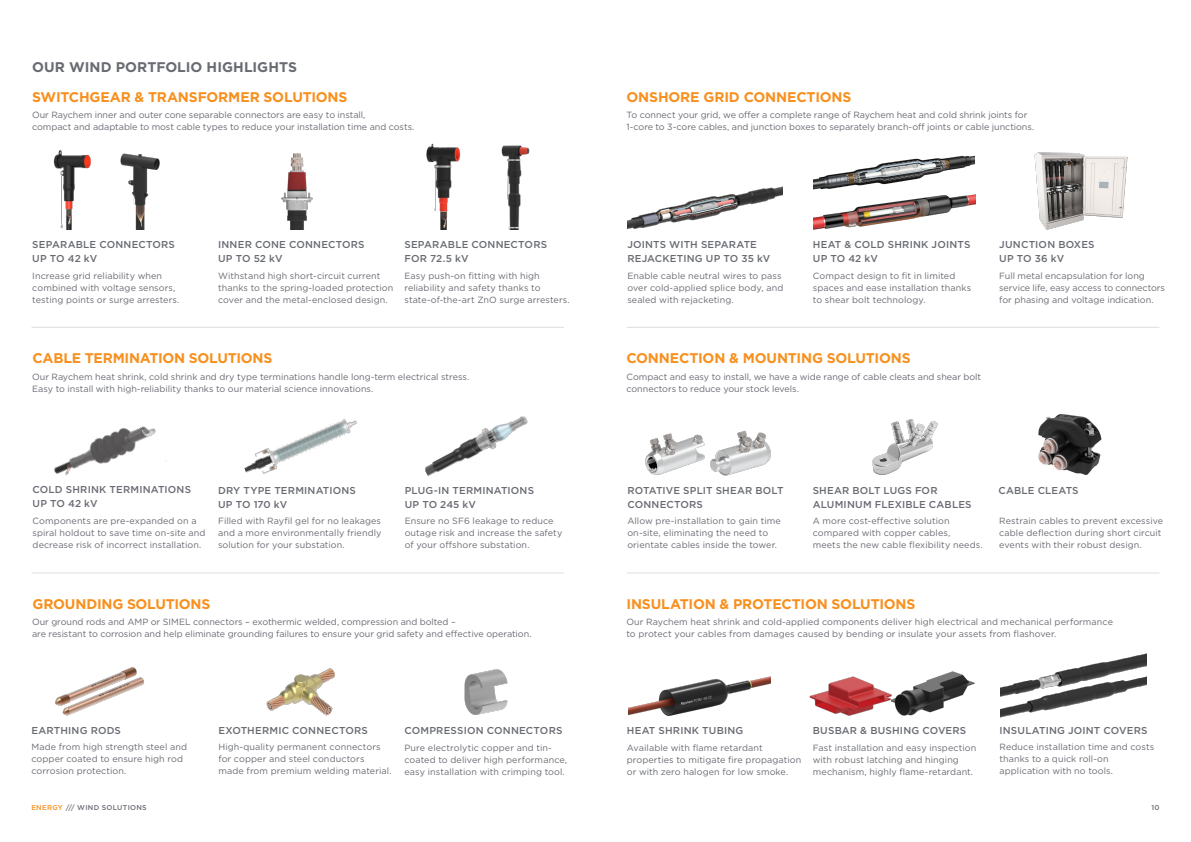
<style>
.page{position:relative;width:1191px;height:842px;background:#fff}
.page>*{position:absolute;margin:0;border:0;box-sizing:border-box;transform-origin:0 0}
.t1{font:700 14px "Gotham";letter-spacing:-.015em;color:#f7901e}
.t2{font:700 14px "Gotham";letter-spacing:.005em;color:#696b73}
.t3{font:500 10px/14px "Gotham";letter-spacing:.02em;color:#696b73}
.t4{font:9px/12px "Gotham";letter-spacing:.005em;color:#696b73}
.t5{font:500 7px "Gotham";letter-spacing:.04em;color:#696b73}
.s1{color:#f7901e}
</style>
<div class="page">
<img style="left:120px;top:153px;width:40px;height:77px">
<img style="left:53px;top:150px;width:38px;height:80px">
<img style="left:426px;top:143px;width:35px;height:87px">
<img style="left:501px;top:146px;width:29px;height:84px">
<img style="left:281px;top:153px;width:32px;height:77px">
<hr style="left:32px;top:327px;width:532px;height:1px;background:#dedee0">
<hr style="left:627px;top:327px;width:532px;height:1px;background:#dedee0">
<hr style="left:32px;top:572px;width:532px;height:1px;background:#dedee0">
<hr style="left:627px;top:572px;width:532px;height:1px;background:#dedee0">
<img style="left:628px;top:676px;width:143px;height:40px">
<img style="left:809px;top:676px;width:82px;height:40px">
<img style="left:891px;top:671px;width:84px;height:45px">
<img style="left:1000px;top:653px;width:146px;height:65px">
<img style="left:645px;top:433px;width:53px;height:42px">
<img style="left:698px;top:431px;width:73px;height:45px">
<img style="left:872px;top:419px;width:66px;height:56px">
<img style="left:1038px;top:414px;width:64px;height:61px">
<img style="left:266px;top:668px;width:69px;height:48px">
<img style="left:55px;top:667px;width:89px;height:49px">
<img style="left:464px;top:669px;width:44px;height:46px">
<img style="left:244px;top:419px;width:113px;height:55px">
<img style="left:425px;top:416px;width:103px;height:60px">
<img style="left:54px;top:426px;width:102px;height:50px">
<img style="left:628px;top:186px;width:154px;height:43px">
<img style="left:1034px;top:152px;width:94px;height:78px">
<img style="left:813px;top:194px;width:162px;height:36px">
<img style="left:813px;top:155px;width:161px;height:47px">
<h1 class="t2" style="left:32px;top:58px;width:266px">OUR WIND PORTFOLIO HIGHLIGHTS</h1>
<h1 class="t1" style="left:32px;top:87px;width:317px">SWITCHGEAR &amp; TRANSFORMER SOLUTIONS</h1>
<p class="t4" style="left:32px;top:109px;width:384px">Our Raychem inner and outer cone separable connectors are easy to install,<br>compact and adaptable to most cable types to reduce your installation time and costs.</p>
<p class="t3" style="left:32px;top:237px;width:144px">SEPARABLE CONNECTORS<br>UP TO 42 kV</p>
<p class="t4" style="left:32px;top:269px;width:148px">Increase grid reliability when combined with voltage sensors, testing points or surge arresters.</p>
<p class="t3" style="left:218px;top:237px;width:148px">INNER CONE CONNECTORS<br>UP TO 52 kV</p>
<p class="t4" style="left:218px;top:269px;width:177px">Withstand high short-circuit current thanks to the spring-loaded protection cover and the metal-enclosed design.</p>
<p class="t3" style="left:404px;top:237px;width:144px">SEPARABLE CONNECTORS<br>FOR 72.5 kV</p>
<p class="t4" style="left:404px;top:269px;width:167px">Easy push-on fitting with high reliability and safety thanks to state-of-the-art ZnO surge arresters.</p>
<h1 class="t1" style="left:33px;top:349px;width:241px">CABLE TERMINATION SOLUTIONS</h1>
<p class="t4" style="left:32px;top:371px;width:439px">Our Raychem heat shrink, cold shrink and dry type terminations handle long-term electrical stress.<br>Easy to install with high-reliability thanks to our material science innovations.</p>
<p class="t3" style="left:33px;top:483px;width:160px">COLD SHRINK TERMINATIONS<br>UP TO 42 kV</p>
<p class="t4" style="left:33px;top:514px;width:174px">Components are pre-expanded on a spiral holdout to save time on-site and decrease risk of incorrect installation.</p>
<p class="t3" style="left:218px;top:483px;width:139px">DRY TYPE TERMINATIONS<br>UP TO 170 kV</p>
<p class="t4" style="left:218px;top:515px;width:165px;text-align:justify">Filled with Rayfil gel for no leakages and a more environmentally friendly solution for your substation.</p>
<p class="t3" style="left:405px;top:483px;width:131px">PLUG-IN TERMINATIONS<br>UP TO 245 kV</p>
<p class="t4" style="left:405px;top:515px;width:159px">Ensure no SF6 leakage to reduce outage risk and increase the safety of your offshore substation.</p>
<h1 class="t1" style="left:33px;top:595px;width:179px">GROUNDING SOLUTIONS</h1>
<p class="t4" style="left:32px;top:616px;width:501px">Our ground rods and AMP or SIMEL connectors – exothermic welded, compression and bolted –<br>are resistant to corrosion and help eliminate grounding failures to ensure your grid safety and effective operation.</p>
<p class="t3" style="left:32px;top:723px;width:91px">EARTHING RODS</p>
<p class="t4" style="left:32px;top:741px;width:157px">Made from high strength steel and copper coated to ensure high rod corrosion protection.</p>
<p class="t3" style="left:218px;top:723px;width:151px">EXOTHERMIC CONNECTORS</p>
<p class="t4" style="left:218px;top:741px;width:175px">High-quality permanent connectors for copper and steel conductors made from premium welding material.</p>
<p class="t3" style="left:404px;top:724px;width:159px">COMPRESSION CONNECTORS</p>
<p class="t4" style="left:404px;top:741px;width:164px">Pure electrolytic copper and tin&shy;coated to deliver high performance, easy installation with crimping tool.</p>
<h1 class="t1" style="left:626px;top:87px;width:226px">ONSHORE GRID CONNECTIONS</h1>
<p class="t4" style="left:626px;top:109px;width:409px">To connect your grid, we offer a complete range of Raychem heat and cold shrink joints for<br>1-core to 3-core cables, and junction boxes to separately branch-off joints or cable junctions.</p>
<p class="t3" style="left:627px;top:237px;width:145px">JOINTS WITH SEPARATE<br>REJACKETING UP TO 35 kV</p>
<p class="t4" style="left:627px;top:269px;width:158px">Enable cable neutral wires to pass over cold-applied splice body, and sealed with rejacketing.</p>
<p class="t3" style="left:813px;top:237px;width:159px">HEAT &amp; COLD SHRINK JOINTS<br>UP TO 42 kV</p>
<p class="t4" style="left:813px;top:269px;width:160px">Compact design to fit in limited spaces and ease installation thanks to shear bolt technology.</p>
<p class="t3" style="left:999px;top:237px;width:97px">JUNCTION BOXES<br>UP TO 36 kV</p>
<p class="t4" style="left:999px;top:269px;width:167px">Full metal encapsulation for long service life, easy access to connectors for phasing and voltage indication.</p>
<h1 class="t1" style="left:626px;top:349px;width:286px">CONNECTION &amp; MOUNTING SOLUTIONS</h1>
<p class="t4" style="left:626px;top:371px;width:356px">Compact and easy to install, we have a wide range of cable cleats and shear bolt connectors to reduce your stock levels.</p>
<p class="t3" style="left:627px;top:483px;width:158px">ROTATIVE SPLIT SHEAR BOLT<br>CONNECTORS</p>
<p class="t4" style="left:627px;top:515px;width:155px">Allow pre-installation to gain time on-site, eliminating the need to orientate cables inside the tower.</p>
<p class="t3" style="left:812px;top:483px;width:160px">SHEAR BOLT LUGS FOR<br>ALUMINUM FLEXIBLE CABLES</p>
<p class="t4" style="left:812px;top:515px;width:171px">A more cost-effective solution compared with copper cables,<br>meets the new cable flexibility needs.</p>
<p class="t3" style="left:998px;top:483px;width:82px">CABLE CLEATS</p>
<p class="t4" style="left:999px;top:515px;width:166px">Restrain cables to prevent excessive cable deflection during short circuit events with their robust design.</p>
<h1 class="t1" style="left:626px;top:595px;width:290px">INSULATION &amp; PROTECTION SOLUTIONS</h1>
<p class="t4" style="left:626px;top:616px;width:488px">Our Raychem heat shrink and cold-applied components deliver high electrical and mechanical performance to protect your cables from damages caused by bending or insulate your assets from flashover.</p>
<p class="t3" style="left:627px;top:724px;width:118px">HEAT SHRINK TUBING</p>
<p class="t4" style="left:627px;top:741px;width:176px">Available with flame retardant properties to mitigate fire propagation or with zero halogen for low smoke.</p>
<p class="t3" style="left:813px;top:724px;width:155px">BUSBAR &amp; BUSHING COVERS</p>
<p class="t4" style="left:813px;top:741px;width:165px">Fast installation and easy inspection with robust latching and hinging mechanism, highly flame-retardant.</p>
<p class="t3" style="left:999px;top:723px;width:149px">INSULATING JOINT COVERS</p>
<p class="t4" style="left:999px;top:741px;width:156px">Reduce installation time and costs thanks to a quick roll-on application with no tools.</p>
<p class="t5" style="left:31px;top:803px;width:117px"><span class="s1">ENERGY</span> /// WIND SOLUTIONS</p>
<p class="t5" style="left:1151px;top:803px;width:10px">10</p>
</div>
